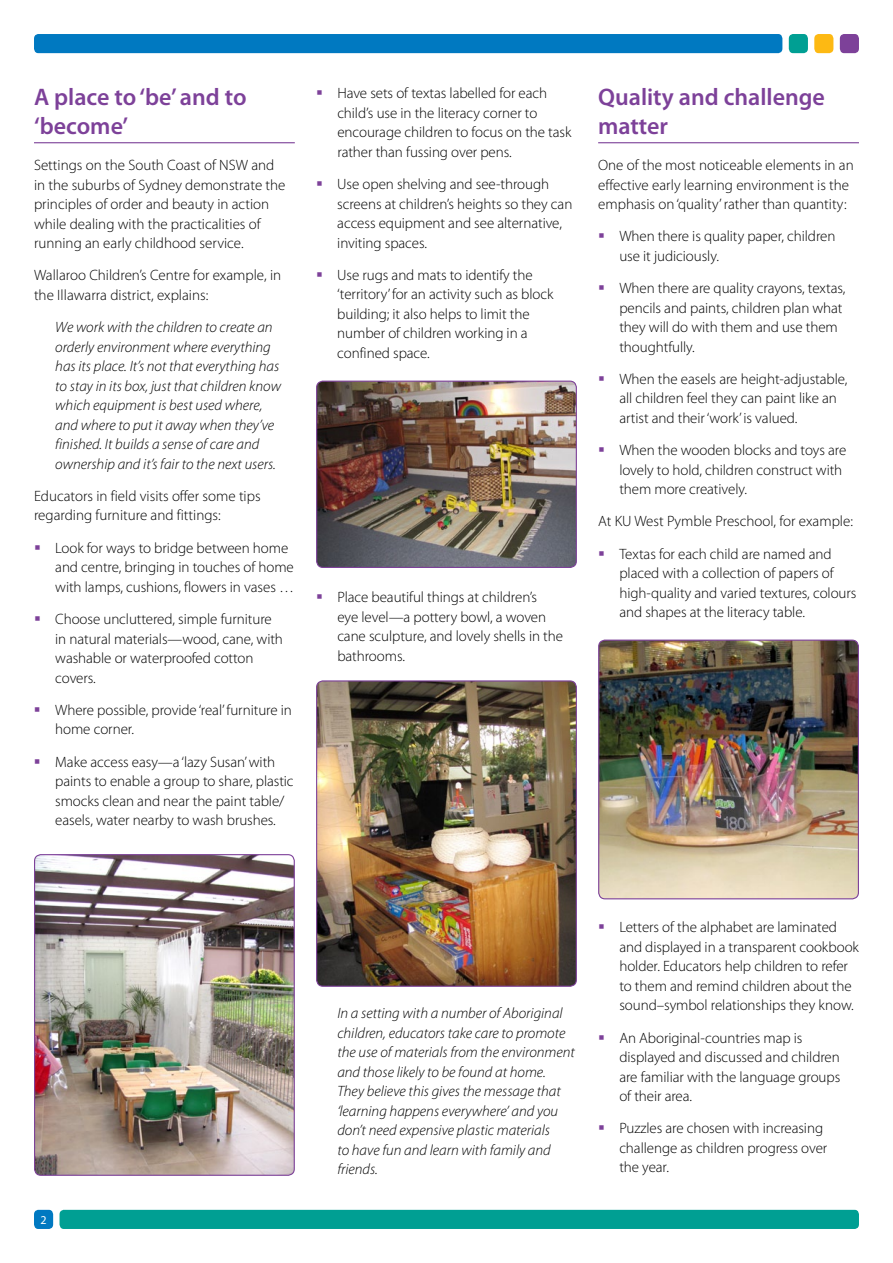
<style>
.page{position:relative;width:893px;height:1263px;background:#fff}
.page>*{position:absolute;margin:0;border:0;box-sizing:border-box;transform-origin:0 0}
.t1{font:600 24px/28.5px "Myriad Pro";color:#7d4199}
.t2{font:300 15px/19.5px "Myriad Pro";letter-spacing:-.005em;color:#000}
.t3{font:italic 300 15px/19.5px "Myriad Pro";color:#000}
.t4{font:12px "Myriad Pro";color:#fff}
</style>
<div class="page">
<div style="left:34px;top:34px;width:748px;height:19px;background:#0079c1;border-radius:4px"></div>
<div style="left:840px;top:34px;width:19px;height:19px;background:#7d4199;border-radius:4px"></div>
<div style="left:814px;top:34px;width:19px;height:19px;background:#fdb913;border-radius:4px"></div>
<div style="left:789px;top:34px;width:19px;height:19px;background:#009f93;border-radius:4px"></div>
<div style="left:34px;top:1210px;width:19px;height:19px;background:#0079c1;border-radius:4px"></div>
<div style="left:60px;top:1210px;width:799px;height:19px;background:#009f93;border-radius:4px"></div>
<hr style="left:34px;top:142px;width:261px;height:1px;background:#7d4199">
<hr style="left:598px;top:142px;width:261px;height:1px;background:#7d4199">
<img style="left:36px;top:856px;width:257px;height:318px">
<div style="left:34px;top:854px;width:261px;height:322px;border:1px solid #7d4199;border-radius:6px"></div>
<img style="left:600px;top:641px;width:258px;height:258px">
<div style="left:598px;top:639px;width:261px;height:260px;border:1px solid #7d4199;border-radius:6px"></div>
<img style="left:317px;top:381px;width:259px;height:185px">
<div style="left:316px;top:381px;width:261px;height:187px;border:1px solid #7d4199;border-radius:6px"></div>
<img style="left:318px;top:682px;width:257px;height:303px">
<div style="left:316px;top:680px;width:261px;height:307px;border:1px solid #7d4199;border-radius:6px"></div>
<h1 class="t1" style="left:34px;top:82px;width:214px">A place to ‘be’ and to ‘become’</h1>
<p class="t2" style="left:34px;top:155px;width:253px">Settings on the South Coast of NSW and in the suburbs of Sydney demonstrate the principles of order and beauty in action while dealing with the practicalities of running an early childhood service.</p>
<p class="t2" style="left:34px;top:266px;width:249px">Wallaroo Children’s Centre for example, in the Illawarra district, explains:</p>
<p class="t3" style="left:55px;top:317px;width:227px">We work with the children to create an orderly environment where everything has its place. It’s not that everything has to stay in its box, just that children know which equipment is best used where, and where to put it away when they’ve finished. It builds a sense of care and ownership and it’s fair to the next users.</p>
<p class="t2" style="left:34px;top:486px;width:228px">Educators in field visits offer some tips regarding furniture and fittings:</p>
<p class="t2" style="left:55px;top:538px;width:240px">Look for ways to bridge between home and centre, bringing in touches of home with lamps, cushions, flowers in vases …</p>
<p class="t2" style="left:55px;top:609px;width:229px">Choose uncluttered, simple furniture in natural materials—wood, cane, with washable or waterproofed cotton covers.</p>
<p class="t2" style="left:55px;top:700px;width:238px">Where possible, provide ‘real’ furniture in home corner.</p>
<p class="t2" style="left:55px;top:752px;width:240px">Make access easy—a ‘lazy Susan’ with paints to enable a group to share, plastic smocks clean and near the paint table/ easels, water nearby to wash brushes.</p>
<p class="t4" style="left:41px;top:1212px;width:8px">2</p>
<p class="t2" style="left:337px;top:84px;width:236px">Have sets of textas labelled for each child’s use in the literacy corner to encourage children to focus on the task rather than fussing over pens.</p>
<p class="t2" style="left:337px;top:174px;width:237px">Use open shelving and see-through screens at children’s heights so they can access equipment and see alternative, inviting spaces.</p>
<p class="t2" style="left:337px;top:265px;width:218px">Use rugs and mats to identify the ‘territory’ for an activity such as block building; it also helps to limit the number of children working in a confined space.</p>
<p class="t2" style="left:337px;top:587px;width:227px">Place beautiful things at children’s<br>eye level—a pottery bowl, a woven cane sculpture, and lovely shells in the bathrooms.</p>
<h1 class="t1" style="left:598px;top:82px;width:228px">Quality and challenge matter</h1>
<p class="t2" style="left:598px;top:155px;width:257px">One of the most noticeable elements in an effective early learning environment is the emphasis on ‘quality’ rather than quantity:</p>
<p class="t2" style="left:619px;top:227px;width:217px">When there is quality paper, children use it judiciously.</p>
<p class="t2" style="left:619px;top:278px;width:228px">When there are quality crayons, textas, pencils and paints, children plan what they will do with them and use them thoughtfully.</p>
<p class="t2" style="left:619px;top:369px;width:230px">When the easels are height-adjustable, all children feel they can paint like an artist and their ‘work’ is valued.</p>
<p class="t2" style="left:619px;top:440px;width:228px">When the wooden blocks and toys are lovely to hold, children construct with them more creatively.</p>
<p class="t2" style="left:598px;top:505px;width:256px;line-height:32.2px;text-align:center">At KU West Pymble Preschool, for example:<br>Textas for each child are named and</p>
<p class="t2" style="left:619px;top:563px;width:239px">placed with a collection of papers of high-quality and varied textures, colours and shapes at the literacy table.</p>
<p class="t3" style="left:337px;top:1003px;width:239px">In a setting with a number of Aboriginal children, educators take care to promote the use of materials from the environment and those likely to be found at home.<br>They believe this gives the message that ‘learning happens everywhere’ and you don’t need expensive plastic materials<br>to have fun and learn with family and friends.</p>
<p class="t2" style="left:619px;top:917px;width:241px">Letters of the alphabet are laminated and displayed in a transparent cookbook holder. Educators help children to refer to them and remind children about the sound–symbol relationships they know.</p>
<p class="t2" style="left:619px;top:1028px;width:222px">An Aboriginal-countries map is displayed and discussed and children are familiar with the language groups of their area.</p>
<p class="t2" style="left:619px;top:1118px;width:209px">Puzzles are chosen with increasing challenge as children progress over the year.</p>
</div>
